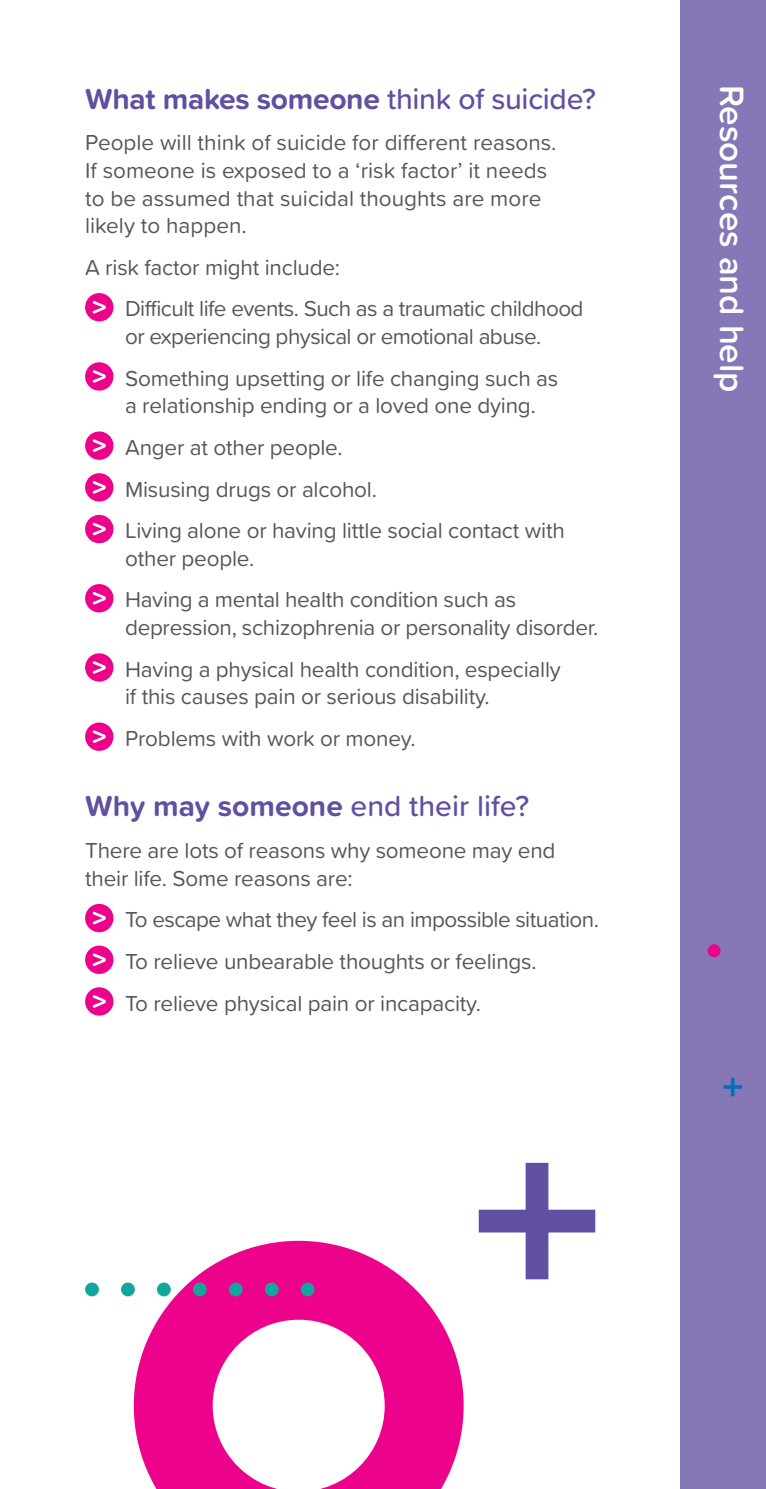
<style>
.page{position:relative;width:766px;height:1489px;background:#fff}
.page>*{position:absolute;margin:0;border:0;box-sizing:border-box;transform-origin:0 0}
.t1{font:600 35px "Proxima Soft";color:#fff}
.Sub_heading{font:700 30px "Proxima Soft";letter-spacing:-.01em;color:#614fa1}
.Body_copy{font:22.5px/27.5px "Proxima Soft";letter-spacing:-.01em;color:#57585a}
.s1{font-weight:500}
</style>
<div class="page">
<div style="left:680px;top:0;width:85px;height:1488px;background:#8677b7"></div>
<div style="left:707px;top:944px;width:13px;height:13px;background:#ed028c;border-radius:50%"></div>
<svg style="left:723px;top:1077px;width:18px;height:19px"></svg>
<div style="left:85px;top:293px;width:28px;height:28px;background:#ed028c;border-radius:50%"></div>
<svg style="left:93px;top:301px;width:13px;height:12px"></svg>
<div style="left:85px;top:362px;width:28px;height:28px;background:#ed028c;border-radius:50%"></div>
<svg style="left:93px;top:370px;width:13px;height:13px"></svg>
<div style="left:85px;top:431px;width:28px;height:29px;background:#ed028c;border-radius:50%"></div>
<svg style="left:93px;top:439px;width:13px;height:13px"></svg>
<div style="left:85px;top:473px;width:28px;height:28px;background:#ed028c;border-radius:50%"></div>
<svg style="left:93px;top:481px;width:13px;height:12px"></svg>
<div style="left:85px;top:515px;width:28px;height:28px;background:#ed028c;border-radius:50%"></div>
<svg style="left:93px;top:523px;width:13px;height:12px"></svg>
<div style="left:85px;top:584px;width:28px;height:28px;background:#ed028c;border-radius:50%"></div>
<svg style="left:93px;top:592px;width:13px;height:12px"></svg>
<div style="left:85px;top:653px;width:28px;height:28px;background:#ed028c;border-radius:50%"></div>
<svg style="left:93px;top:661px;width:13px;height:12px"></svg>
<div style="left:85px;top:722px;width:28px;height:28px;background:#ed028c;border-radius:50%"></div>
<svg style="left:93px;top:730px;width:13px;height:13px"></svg>
<div style="left:85px;top:903px;width:28px;height:29px;background:#ed028c;border-radius:50%"></div>
<svg style="left:93px;top:911px;width:13px;height:13px"></svg>
<div style="left:85px;top:945px;width:28px;height:28px;background:#ed028c;border-radius:50%"></div>
<svg style="left:93px;top:953px;width:13px;height:13px"></svg>
<div style="left:85px;top:987px;width:28px;height:28px;background:#ed028c;border-radius:50%"></div>
<svg style="left:93px;top:995px;width:13px;height:12px"></svg>
<svg style="left:134px;top:1240px;width:329px;height:248px;fill:#ed028c"></svg>
<div style="left:85px;top:1282px;width:14px;height:14px;background:#12a79d;border-radius:50%"></div>
<div style="left:121px;top:1282px;width:14px;height:14px;background:#12a79d;border-radius:50%"></div>
<div style="left:157px;top:1282px;width:14px;height:14px;background:#12a79d;border-radius:50%"></div>
<div style="left:193px;top:1282px;width:14px;height:14px;background:#12a79d;border-radius:50%"></div>
<div style="left:229px;top:1282px;width:13px;height:14px;background:#12a79d;border-radius:50%"></div>
<div style="left:265px;top:1282px;width:13px;height:14px;background:#12a79d;border-radius:50%"></div>
<div style="left:300px;top:1282px;width:14px;height:14px;background:#12a79d;border-radius:50%"></div>
<svg style="left:478px;top:1162px;width:117px;height:117px"></svg>
<p class="Sub_heading" style="left:85px;top:76px;width:512px">What makes someone <span class="s1">think of suicide?</span></p>
<p class="Body_copy" style="left:85px;top:128px;width:472px">People will think of suicide for different reasons.<br>If someone is exposed to a ‘risk factor’ it needs to be assumed that suicidal thoughts are more likely to happen.</p>
<p class="Body_copy" style="left:85px;top:252px;width:256px">A risk factor might include:</p>
<p class="Body_copy" style="left:125px;top:294px;width:460px">Difficult life events. Such as a traumatic childhood or experiencing physical or emotional abuse.</p>
<p class="Body_copy" style="left:125px;top:363px;width:434px">Something upsetting or life changing such as a relationship ending or a loved one dying.</p>
<p class="Body_copy" style="left:125px;top:432px;width:219px">Anger at other people.</p>
<p class="Body_copy" style="left:125px;top:474px;width:253px">Misusing drugs or alcohol.</p>
<p class="Body_copy" style="left:125px;top:516px;width:441px">Living alone or having little social contact with other people.</p>
<p class="Body_copy" style="left:125px;top:585px;width:474px">Having a mental health condition such as depression, schizophrenia or personality disorder.</p>
<p class="Body_copy" style="left:125px;top:654px;width:437px">Having a physical health condition, especially if this causes pain or serious disability.</p>
<p class="Body_copy" style="left:125px;top:723px;width:292px">Problems with work or money.</p>
<p class="Sub_heading" style="left:85px;top:783px;width:445px">Why may someone <span class="s1">end their life?</span></p>
<p class="Body_copy" style="left:85px;top:835px;width:472px">There are lots of reasons why someone may end their life. Some reasons are:</p>
<p class="Body_copy" style="left:125px;top:904px;width:475px">To escape what they feel is an impossible situation.</p>
<p class="Body_copy" style="left:125px;top:946px;width:413px">To relieve unbearable thoughts or feelings.</p>
<p class="Body_copy" style="left:125px;top:988px;width:357px">To relieve physical pain or incapacity.</p>
<p class="t1" style="left:758px;top:85px;width:309px;rotate:90deg">Resources and help</p>
</div>
